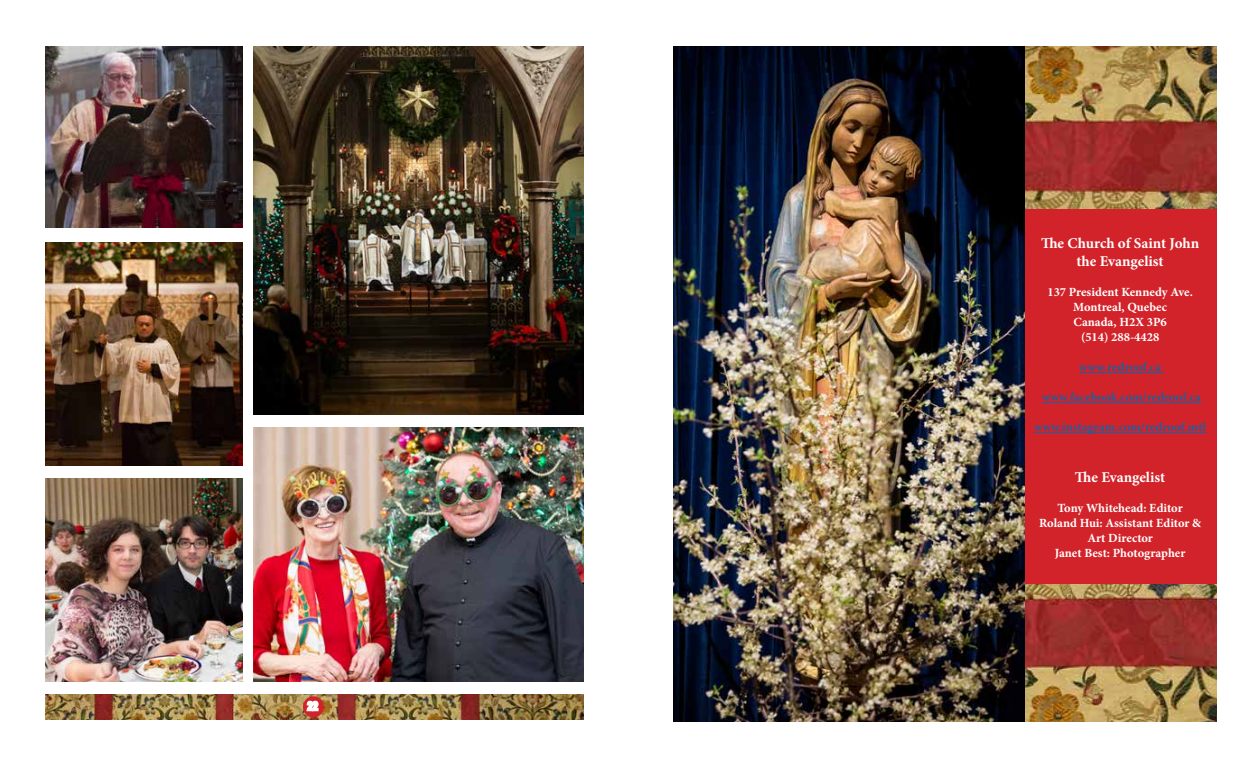
<style>
.page{position:relative;width:1260px;height:765px;background:#fff}
.page>*{position:absolute;margin:0;border:0;box-sizing:border-box;transform-origin:0 0}
.t1{font:700 15px/18px "Minion Pro";letter-spacing:-.005em;color:#fff;text-align:center}
.t2{font:700 12.5px/15px "Minion Pro";color:#fff;text-align:center}
.t3{font:700 12.5px "Minion Pro";color:#215e9e}
</style>
<div class="page">
<img style="left:45px;top:694px;width:538px;height:26px">
<div style="left:303px;top:696px;width:21px;height:21px;background:#d2232a;border-radius:50%"></div>
<svg style="left:305px;top:699px;width:16px;height:13px"></svg>
<img style="left:45px;top:46px;width:198px;height:182px">
<img style="left:45px;top:242px;width:198px;height:223px">
<img style="left:45px;top:479px;width:198px;height:203px">
<img style="left:254px;top:428px;width:329px;height:254px">
<img style="left:254px;top:46px;width:329px;height:369px">
<img style="left:673px;top:46px;width:543px;height:675px">
<div style="left:1025px;top:209px;width:191px;height:375px;background:#d2232a"></div>
<hr style="left:1079px;top:372px;width:85px;height:1px;background:#215e9e">
<hr style="left:1042px;top:402px;width:159px;height:1px;background:#215e9e">
<hr style="left:1034px;top:432px;width:172px;height:1px;background:#215e9e">
<p class="t1" style="left:1041px;top:234px;width:160px">The Church of Saint John the Evangelist</p>
<p class="t2" style="left:1047px;top:285px;width:147px">137 President Kennedy Ave.<br>Montreal, Quebec<br>Canada, H2X 3P6<br>(514) 288-4428</p>
<p class="t3" style="left:1079px;top:359px;width:84px">www.redroof.ca</p>
<p class="t3" style="left:1042px;top:389px;width:160px">www.facebook.com/redroof.ca</p>
<p class="t3" style="left:1034px;top:419px;width:173px">www.instagram.com/redroof.mtl</p>
<p class="t1" style="left:1075px;top:468px;width:92px">The Evangelist</p>
<p class="t2" style="left:1039px;top:501px;width:164px">Tony Whitehead: Editor<br>Roland Hui: Assistant Editor &amp;<br>Art Director<br>Janet Best: Photographer</p>
</div>
